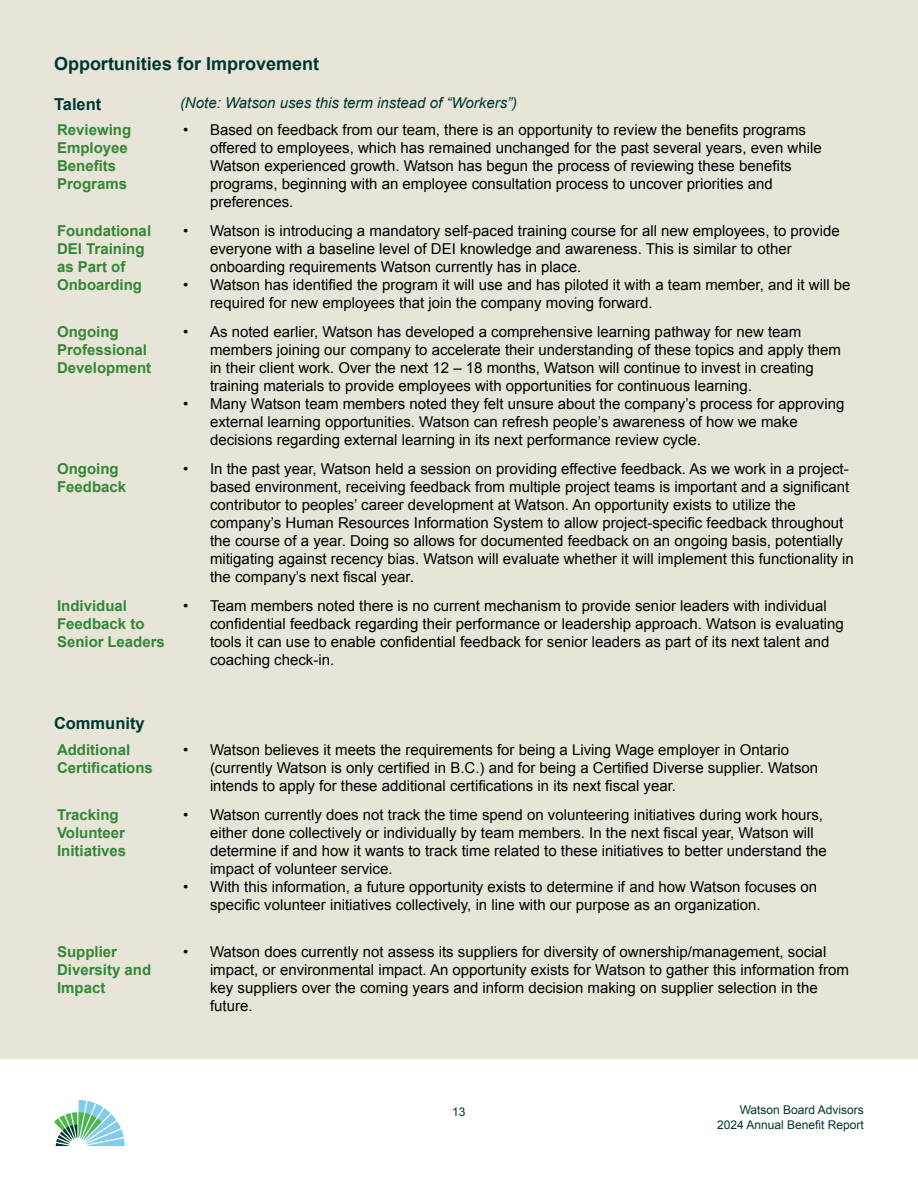
<style>
.page{position:relative;width:918px;height:1188px;background:#fff}
.page>*{position:absolute;margin:0;border:0;box-sizing:border-box;transform-origin:0 0}
.t1{font:700 18px "Arial";color:#003631}
.t2{font:700 16.5px "Arial";color:#003631}
.t3{font:15px/18px "Arial";color:#000}
.t4{font:700 15px/18px "Arial";color:#348636}
.t5{font:italic 15px "Arial";color:#003631}
.t6{font:12px/14.4px "Arial";color:#003631;text-align:right}
</style>
<div class="page">
<div style="left:0;top:0;width:918px;height:1059px;background:#e6e5d8"></div>
<svg style="left:54px;top:1100px;width:71px;height:46px"></svg>
<p class="t1" style="left:54px;top:52px;width:267px">Opportunities for Improvement</p>
<p class="t2" style="left:54px;top:93px;width:49px">Talent</p>
<p class="t5" style="left:180px;top:93px;width:339px">(Note: Watson uses this term instead of “Workers”)</p>
<p class="t4" style="left:57px;top:122px;width:76px">Reviewing<br>Employee<br>Benefits<br>Programs</p>
<p class="t3" style="left:210px;top:121px;width:613px;text-indent:-27px">• Based on feedback from our team, there is an opportunity to review the benefits programs offered to employees, which has remained unchanged for the past several years, even while Watson experienced growth. Watson has begun the process of reviewing these benefits programs, beginning with an employee consultation process to uncover priorities and preferences.</p>
<p class="t4" style="left:57px;top:223px;width:96px">Foundational<br>DEI Training as Part of<br>Onboarding</p>
<p class="t3" style="left:210px;top:222px;width:631px;text-indent:-27px">• Watson is introducing a mandatory self-paced training course for all new employees, to provide everyone with a baseline level of DEI knowledge and awareness. This is similar to other onboarding requirements Watson currently has in place.</p>
<p class="t3" style="left:210px;top:276px;width:642px;text-indent:-27px">• Watson has identified the program it will use and has piloted it with a team member, and it will be required for new employees that join the company moving forward.</p>
<p class="t4" style="left:57px;top:324px;width:96px">Ongoing<br>Professional<br>Development</p>
<p class="t3" style="left:210px;top:323px;width:633px;text-indent:-27px">• As noted earlier, Watson has developed a comprehensive learning pathway for new team members joining our company to accelerate their understanding of these topics and apply them in their client work. Over the next 12 – 18 months, Watson will continue to invest in creating training materials to provide employees with opportunities for continuous learning.</p>
<p class="t3" style="left:210px;top:395px;width:636px;text-indent:-27px">• Many Watson team members noted they felt unsure about the company’s process for approving external learning opportunities. Watson can refresh people’s awareness of how we make decisions regarding external learning in its next performance review cycle.</p>
<p class="t4" style="left:57px;top:460px;width:71px">Ongoing<br>Feedback</p>
<p class="t3" style="left:210px;top:460px;width:645px;text-indent:-27px">• In the past year, Watson held a session on providing effective feedback. As we work in a project&shy;based environment, receiving feedback from multiple project teams is important and a significant contributor to peoples’ career development at Watson. An opportunity exists to utilize the company’s Human Resources Information System to allow project-specific feedback throughout the course of a year. Doing so allows for documented feedback on an ongoing basis, potentially mitigating against recency bias. Watson will evaluate whether it will implement this functionality in the company’s next fiscal year.</p>
<p class="t4" style="left:57px;top:597px;width:109px">Individual<br>Feedback to<br>Senior Leaders</p>
<p class="t3" style="left:210px;top:597px;width:635px;text-indent:-27px">• Team members noted there is no current mechanism to provide senior leaders with individual confidential feedback regarding their performance or leadership approach. Watson is evaluating tools it can use to enable confidential feedback for senior leaders as part of its next talent and coaching check-in.</p>
<p class="t2" style="left:54px;top:712px;width:92px">Community</p>
<p class="t4" style="left:57px;top:741px;width:97px">Additional<br>Certifications</p>
<p class="t3" style="left:210px;top:741px;width:610px;text-indent:-27px">• Watson believes it meets the requirements for being a Living Wage employer in Ontario (currently Watson is only certified in B.C.) and for being a Certified Diverse supplier. Watson intends to apply for these additional certifications in its next fiscal year.</p>
<p class="t4" style="left:57px;top:806px;width:71px">Tracking<br>Volunteer<br>Initiatives</p>
<p class="t3" style="left:210px;top:806px;width:618px;text-indent:-27px">• Watson currently does not track the time spend on volunteering initiatives during work hours, either done collectively or individually by team members. In the next fiscal year, Watson will determine if and how it wants to track time related to these initiatives to better understand the impact of volunteer service.</p>
<p class="t3" style="left:210px;top:878px;width:609px;text-indent:-27px">• With this information, a future opportunity exists to determine if and how Watson focuses on specific volunteer initiatives collectively, in line with our purpose as an organization.</p>
<p class="t4" style="left:57px;top:943px;width:96px">Supplier<br>Diversity and<br>Impact</p>
<p class="t3" style="left:210px;top:943px;width:640px;text-indent:-27px">• Watson does currently not assess its suppliers for diversity of ownership/management, social impact, or environmental impact. An opportunity exists for Watson to gather this information from key suppliers over the coming years and inform decision making on supplier selection in the future.</p>
<p class="t6" style="left:452px;top:1105px;width:15px">13</p>
<p class="t6" style="left:717px;top:1103px;width:148px">Watson Board Advisors<br>2024 Annual Benefit Report</p>
</div>
